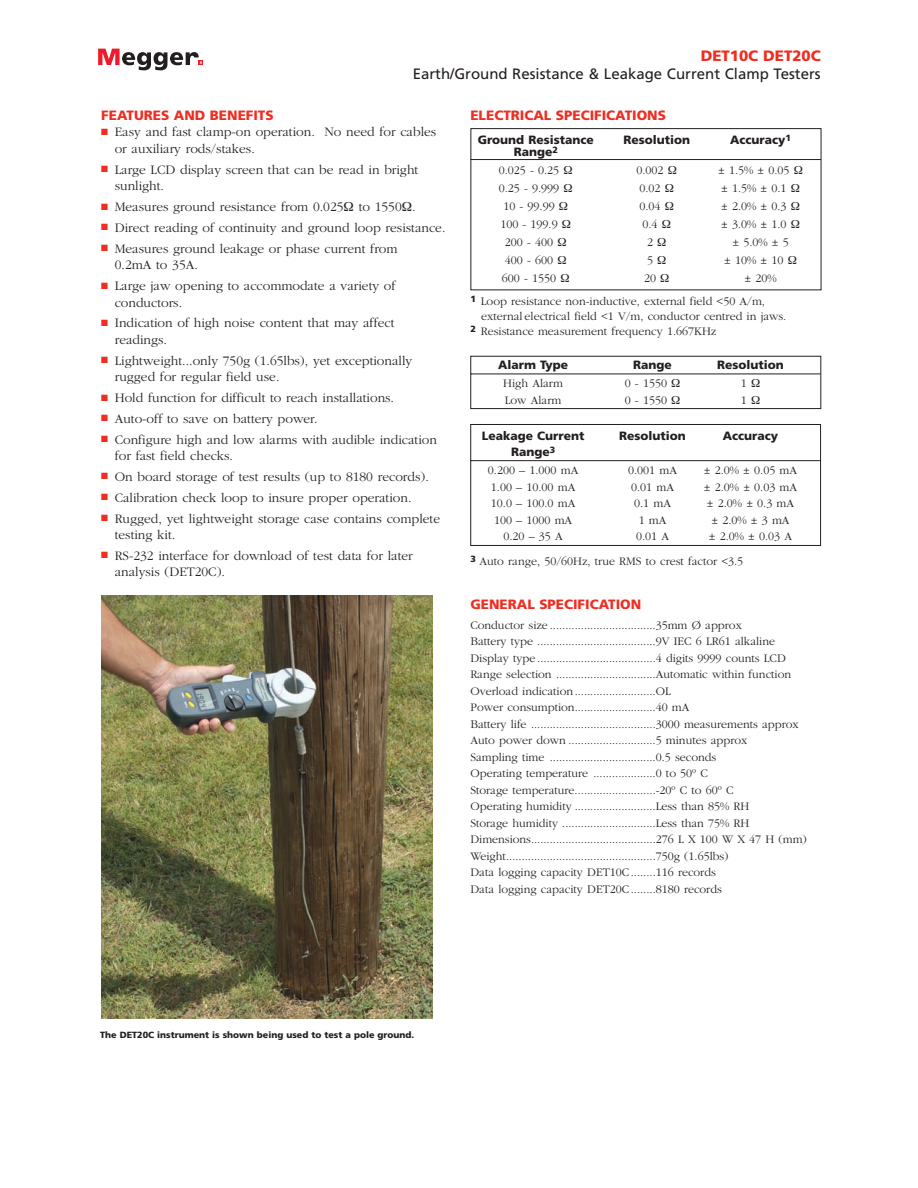
<style>
.page{position:relative;width:918px;height:1188px;background:#fff}
.page>*{position:absolute;margin:0;border:0;box-sizing:border-box;transform-origin:0 0}
.t1{font:15px "Frutiger";color:#231f20}
.t2{font:900 15px "Frutiger";color:#ee2e22}
.t3{font:300 13.5px/16.5px "Garamond";color:#231f20}
.t4{font:900 13.5px "Frutiger";color:#ee2e22}
.t5{font:300 12px/16.5px "Garamond";color:#231f20}
.t6{font:900 12px "Frutiger";color:#231f20}
.t7{font:900 9px "Frutiger";color:#231f20}
.s1{color:#ee2e22}
</style>
<div class="page">
<svg style="left:98px;top:49px;width:105px;height:21px"></svg>
<img style="left:101px;top:596px;width:332px;height:423px">
<svg style="left:470px;top:128px;width:352px;height:418px"></svg>
<svg style="left:564px;top:166px;width:8px;height:8px"></svg>
<svg style="left:668px;top:166px;width:8px;height:8px"></svg>
<svg style="left:794px;top:166px;width:8px;height:8px"></svg>
<svg style="left:564px;top:184px;width:8px;height:8px"></svg>
<svg style="left:665px;top:184px;width:9px;height:8px"></svg>
<svg style="left:791px;top:184px;width:8px;height:8px"></svg>
<svg style="left:560px;top:202px;width:8px;height:8px"></svg>
<svg style="left:665px;top:202px;width:9px;height:8px"></svg>
<svg style="left:791px;top:202px;width:8px;height:8px"></svg>
<svg style="left:563px;top:220px;width:8px;height:8px"></svg>
<svg style="left:662px;top:220px;width:9px;height:8px"></svg>
<svg style="left:791px;top:220px;width:8px;height:8px"></svg>
<svg style="left:558px;top:238px;width:8px;height:8px"></svg>
<svg style="left:658px;top:238px;width:8px;height:8px"></svg>
<svg style="left:558px;top:256px;width:8px;height:8px"></svg>
<svg style="left:658px;top:256px;width:8px;height:8px"></svg>
<svg style="left:788px;top:256px;width:8px;height:8px"></svg>
<svg style="left:561px;top:274px;width:8px;height:8px"></svg>
<svg style="left:661px;top:274px;width:8px;height:8px"></svg>
<svg style="left:672px;top:379px;width:8px;height:8px"></svg>
<svg style="left:752px;top:379px;width:8px;height:8px"></svg>
<svg style="left:672px;top:395px;width:8px;height:9px"></svg>
<svg style="left:752px;top:395px;width:8px;height:9px"></svg>
<p class="t2" style="left:701px;top:49px;width:122px">DET10C DET20C</p>
<p class="t1" style="left:413px;top:68px;width:410px">Earth/Ground Resistance &amp; Leakage Current Clamp Testers</p>
<p class="t4" style="left:101px;top:110px;width:174px">FEATURES AND BENEFITS</p>
<p class="t3" style="left:115px;top:125px;width:323px;text-indent:-14px"><span class="s1">■</span> Easy and fast clamp-on operation. No need for cables or auxiliary rods/stakes.</p>
<p class="t3" style="left:115px;top:162px;width:305px;text-indent:-14px"><span class="s1">■</span> Large LCD display screen that can be read in bright sunlight.</p>
<p class="t3" style="left:101px;top:200px;width:316px"><span class="s1">■</span> Measures ground resistance from 0.025 to 1550 .</p>
<p class="t3" style="left:101px;top:220px;width:346px"><span class="s1">■</span> Direct reading of continuity and ground loop resistance.</p>
<p class="t3" style="left:115px;top:241px;width:284px;text-indent:-14px"><span class="s1">■</span> Measures ground leakage or phase current from<br>0.2mA to 35A.</p>
<p class="t3" style="left:115px;top:279px;width:282px;text-indent:-14px"><span class="s1">■</span> Large jaw opening to accommodate a variety of conductors.</p>
<p class="t3" style="left:115px;top:316px;width:281px;text-indent:-14px"><span class="s1">■</span> Indication of high noise content that may affect readings.</p>
<p class="t3" style="left:115px;top:353px;width:299px;text-indent:-14px"><span class="s1">■</span> Lightweight...only 750g (1.65lbs), yet exceptionally rugged for regular field use.</p>
<p class="t3" style="left:101px;top:391px;width:294px"><span class="s1">■</span> Hold function for difficult to reach installations.</p>
<p class="t3" style="left:101px;top:411px;width:218px"><span class="s1">■</span> Auto-off to save on battery power.</p>
<p class="t3" style="left:115px;top:432px;width:324px;text-indent:-14px"><span class="s1">■</span> Configure high and low alarms with audible indication for fast field checks.</p>
<p class="t3" style="left:101px;top:470px;width:329px"><span class="s1">■</span> On board storage of test results (up to 8180 records).</p>
<p class="t3" style="left:101px;top:490px;width:312px"><span class="s1">■</span> Calibration check loop to insure proper operation.</p>
<p class="t3" style="left:115px;top:511px;width:327px;text-indent:-14px"><span class="s1">■</span> Rugged, yet lightweight storage case contains complete testing kit.</p>
<p class="t3" style="left:115px;top:548px;width:300px;text-indent:-14px"><span class="s1">■</span> RS-232 interface for download of test data for later analysis (DET20C).</p>
<p class="t4" style="left:470px;top:110px;width:197px">ELECTRICAL SPECIFICATIONS</p>
<p class="t6" style="left:478px;top:135px;width:117px">Ground Resistance</p>
<p class="t6" style="left:623px;top:135px;width:68px">Resolution</p>
<p class="t6" style="left:730px;top:135px;width:62px">Accuracy<sup>1</sup></p>
<p class="t6" style="left:514px;top:147px;width:46px">Range<sup>2</sup></p>
<p class="t5" style="left:499px;top:163px;width:62px">0.025 - 0.25</p>
<p class="t5" style="left:637px;top:163px;width:29px">0.002</p>
<p class="t5" style="left:718px;top:163px;width:73px">± 1.5% ± 0.05</p>
<p class="t5" style="left:499px;top:181px;width:62px">0.25 - 9.999</p>
<p class="t5" style="left:640px;top:181px;width:23px">0.02</p>
<p class="t5" style="left:721px;top:181px;width:67px">± 1.5% ± 0.1</p>
<p class="t5" style="left:503px;top:199px;width:53px">10 - 99.99</p>
<p class="t5" style="left:640px;top:199px;width:23px">0.04</p>
<p class="t5" style="left:721px;top:199px;width:67px">± 2.0% ± 0.3</p>
<p class="t5" style="left:500px;top:217px;width:59px">100 - 199.9</p>
<p class="t5" style="left:643px;top:217px;width:17px">0.4</p>
<p class="t5" style="left:721px;top:217px;width:67px">± 3.0% ± 1.0</p>
<p class="t5" style="left:505px;top:235px;width:50px">200 - 400</p>
<p class="t5" style="left:647px;top:235px;width:7px">2</p>
<p class="t5" style="left:732px;top:235px;width:58px">± 5.0% ± 5</p>
<p class="t5" style="left:505px;top:253px;width:50px">400 - 600</p>
<p class="t5" style="left:647px;top:253px;width:7px">5</p>
<p class="t5" style="left:724px;top:253px;width:61px">± 10% ± 10</p>
<p class="t5" style="left:502px;top:271px;width:56px">600 - 1550</p>
<p class="t5" style="left:644px;top:271px;width:13px">20</p>
<p class="t5" style="left:470px;top:267px;width:308px;line-height:23.4px;text-indent:274px">± 20%<br><sup>1</sup> Loop resistance non-inductive, external field &lt;50 A/m,</p>
<p class="t5" style="left:470px;top:310px;width:318px;line-height:15px;text-indent:11px">externalelectrical field &lt;1 V/m, conductor centred in jaws.<br><sup>2</sup> Resistance measurement frequency 1.667KHz</p>
<p class="t6" style="left:498px;top:360px;width:72px">Alarm Type</p>
<p class="t6" style="left:633px;top:360px;width:40px">Range</p>
<p class="t6" style="left:717px;top:360px;width:68px">Resolution</p>
<p class="t5" style="left:503px;top:376px;width:61px">High Alarm</p>
<p class="t5" style="left:625px;top:376px;width:44px">0 - 1550</p>
<p class="t5" style="left:741px;top:376px;width:7px">1</p>
<p class="t5" style="left:505px;top:392px;width:58px">Low Alarm</p>
<p class="t5" style="left:625px;top:392px;width:44px">0 - 1550</p>
<p class="t5" style="left:741px;top:392px;width:7px">1</p>
<p class="t6" style="left:482px;top:431px;width:104px">Leakage Current</p>
<p class="t6" style="left:619px;top:431px;width:68px">Resolution</p>
<p class="t6" style="left:723px;top:431px;width:57px">Accuracy</p>
<p class="t6" style="left:511px;top:447px;width:46px">Range<sup>3</sup></p>
<p class="t5" style="left:488px;top:463px;width:92px">0.200 – 1.000 mA</p>
<p class="t5" style="left:628px;top:463px;width:50px">0.001 mA</p>
<p class="t5" style="left:704px;top:463px;width:95px">± 2.0% ± 0.05 mA</p>
<p class="t5" style="left:491px;top:480px;width:86px">1.00 – 10.00 mA</p>
<p class="t5" style="left:631px;top:480px;width:44px">0.01 mA</p>
<p class="t5" style="left:704px;top:480px;width:95px">± 2.0% ± 0.03 mA</p>
<p class="t5" style="left:491px;top:496px;width:86px">10.0 – 100.0 mA</p>
<p class="t5" style="left:634px;top:496px;width:38px">0.1 mA</p>
<p class="t5" style="left:707px;top:496px;width:89px">± 2.0% ± 0.3 mA</p>
<p class="t5" style="left:494px;top:513px;width:80px">100 – 1000 mA</p>
<p class="t5" style="left:639px;top:513px;width:29px">1 mA</p>
<p class="t5" style="left:711px;top:513px;width:80px">± 2.0% ± 3 mA</p>
<p class="t5" style="left:503px;top:529px;width:61px">0.20 – 35 A</p>
<p class="t5" style="left:636px;top:529px;width:35px">0.01 A</p>
<p class="t5" style="left:470px;top:525px;width:323px;line-height:24.9px;text-indent:238px">± 2.0% ± 0.03 A<br><sup>3</sup> Auto range, 50/60Hz, true RMS to crest factor &lt;3.5</p>
<p class="t4" style="left:470px;top:599px;width:172px">GENERAL SPECIFICATION</p>
<p class="t5" style="left:470px;top:617px;width:338px">Conductor size..................................35mm Ø approx<br>Battery type ......................................9V IEC 6 LR61 alkaline Display type......................................4 digits 9999 counts LCD Range selection ................................Automatic within function Overload indication..........................OL<br>Power consumption..........................40 mA<br>Battery life ........................................3000 measurements approx Auto power down ............................5 minutes approx<br>Sampling time ..................................0.5 seconds<br>Operating temperature ....................0 to 50º C<br>Storage temperature..........................-20º C to 60º C<br>Operating humidity ..........................Less than 85% RH<br>Storage humidity ..............................Less than 75% RH Dimensions........................................276 L X 100 W X 47 H (mm)<br>Weight................................................750g (1.65lbs)<br>Data logging capacity DET10C........116 records<br>Data logging capacity DET20C........8180 records</p>
<p class="t7" style="left:100px;top:1031px;width:316px">The DET20C instrument is shown being used to test a pole ground.</p>
</div>
